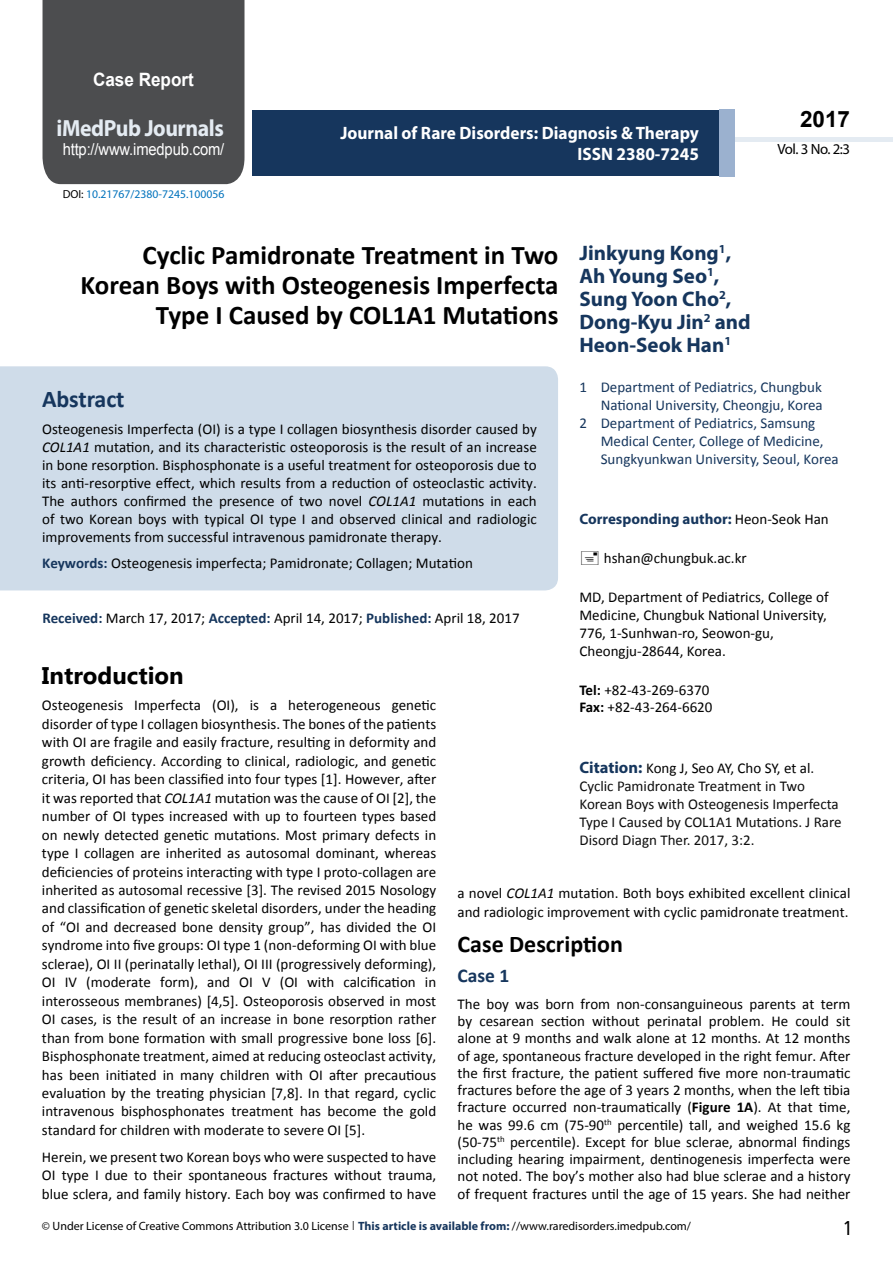
<style>
.page{position:relative;width:893px;height:1263px;background:#fff}
.page>*{position:absolute;margin:0;border:0;box-sizing:border-box;transform-origin:0 0}
.t1{font:700 27px/29.7px "Calibri";color:#000;text-align:right}
.t2{font:25.5px "Tunga";color:#000}
.t3{font:700 24px "Calibri";color:#000}
.t4{font:700 24px "Segoe UI";color:#000}
.t5{font:700 24px "Calibri";letter-spacing:-.005em;color:#16365d}
.t6{font:700 23.4px "Myriad Pro";letter-spacing:-.02em;color:#e4ebf2;scale:.93 1}
.t7{font:700 22.5px "Arial";color:#000}
.t8{font:700 21px/23.1px "Myriad Pro";color:#16365d}
.t9{font:700 19.5px "Calibri";color:#16365d}
.t10{font:700 18.45px "Arial";color:#fff;scale:.93 1}
.t11{font:700 18px/21.6px "Myriad Pro";color:#fff;text-align:right;scale:.96 1}
.t12{font:16.5px "Arial";letter-spacing:-.01em;color:#fff;scale:.89 1}
.t13{font:15px/18.5px "Calibri";color:#000;text-align:justify}
.t14{font:15px "Calibri";color:#16365d}
.t15{font:15px/18px "Calibri";color:#0d0d0d}
.t16{font:700 15px "Myriad Pro";color:#16365d}
.t17{font:14.85px "Myriad Pro";color:#000}
.t18{font:12px "Myriad Pro";color:#000}
.t19{font:11.7px "Myriad Pro";color:#0072bc}
.s1{color:#000}
.s2{font-style:italic}
.s3{font-weight:700;color:#16365d}
.s4{font-family:"Calibri";font-weight:400;color:#000}
.s5{font-weight:700}
.s6{font-family:"Myriad Pro";font-weight:700;font-size:16.5px;color:#16365d}
.s7{font-family:"Tunga"}
</style>
<div class="page">
<div style="left:43px;top:0;width:201px;height:184px;background:#4c4d4f"></div>
<hr style="left:734px;top:137px;width:159px;height:4px;background:#e4ebf2">
<div style="left:252px;top:110px;width:469px;height:66px;background:#16365d"></div>
<div style="left:720px;top:109px;width:15px;height:67px;background:#9bb1cf"></div>
<div style="left:0;top:366px;width:558px;height:224px;background:#cfdce9"></div>
<p class="t10" style="left:93px;top:67px;width:110px">Case Report</p>
<h3 class="t6" style="left:57px;top:113px;width:181px">iMedPub Journals</h3>
<p class="t12" style="left:63px;top:138px;width:183px">http://www.imedpub.com/</p>
<p class="t19" style="left:63px;top:187px;width:163px"><span class="s1">DOI:</span> 10.21767/2380-7245.100056</p>
<p class="t11" style="left:340px;top:121px;width:375px">Journal of Rare Disorders: Diagnosis &amp; Therapy<br>ISSN 2380-7245</p>
<h3 class="t7" style="left:800px;top:104px;width:52px">2017</h3>
<p class="t17" style="left:778px;top:140px;width:74px">Vol. 3 No. 2:3</p>
<h3 class="t8" style="left:579px;top:241px;width:173px">Jinkyung Kong<sup>1</sup>,<br>Ah Young Seo<sup>1</sup>,<br>Sung Yoon Cho<sup>2</sup>,<br>Dong-Kyu Jin<sup>2</sup> and<br>Heon-Seok Han<sup>1</sup></h3>
<p class="t14" style="left:579px;top:377px;width:244px">1 Department of Pediatrics, Chungbuk</p>
<p class="t14" style="left:601px;top:395px;width:224px">National University, Cheongju, Korea</p>
<p class="t14" style="left:579px;top:413px;width:237px">2 Department of Pediatrics, Samsung</p>
<p class="t14" style="left:601px;top:431px;width:224px">Medical Center, College of Medicine,</p>
<p class="t14" style="left:601px;top:449px;width:239px">Sungkyunkwan University, Seoul, Korea</p>
<h1 class="t1" style="left:81px;top:241px;width:479px">Cyclic Pamidronate Treatment in Two<br>Korean Boys with Osteogenesis Imperfecta<br>Type I Caused by COL1A1 Mutations</h1>
<h3 class="t5" style="left:42px;top:384px;width:84px">Abstract</h3>
<p class="t13" style="left:42px;top:420px;width:496px;line-height:18px">Osteogenesis Imperfecta (OI) is a type I collagen biosynthesis disorder caused by <span class="s2">COL1A1</span> mutation, and its characteristic osteoporosis is the result of an increase in bone resorption. Bisphosphonate is a useful treatment for osteoporosis due to its anti-resorptive effect, which results from a reduction of osteoclastic activity.<br>The authors confirmed the presence of two novel <span class="s2">COL1A1</span> mutations in each of two Korean boys with typical OI type I and observed clinical and radiologic improvements from successful intravenous pamidronate therapy.</p>
<p class="t13" style="left:42px;top:554px;width:432px"><span class="s3">Keywords:</span> Osteogenesis imperfecta; Pamidronate; Collagen; Mutation</p>
<p class="t16" style="left:579px;top:509px;width:251px">Corresponding author: <span class="s4">Heon-Seok Han</span></p>
<p class="t13" style="left:604px;top:549px;width:144px">hshan@chungbuk.ac.kr</p>
<p class="t13" style="left:579px;top:588px;width:251px;line-height:18px;text-align:left">MD, Department of Pediatrics, College of Medicine, Chungbuk National University, 776, 1-Sunhwan-ro, Seowon-gu, Cheongju-28644, Korea.</p>
<p class="t13" style="left:579px;top:682px;width:135px;line-height:16.5px"><span class="s5">Tel:</span> +82-43-269-6370<br><span class="s5">Fax:</span> +82-43-264-6620</p>
<p class="t13" style="left:43px;top:609px;width:479px"><span class="s3">Received:</span> March 17, 2017; <span class="s3">Accepted:</span> April 14, 2017; <span class="s3">Published:</span> April 18, 2017</p>
<h3 class="t4" style="left:42px;top:658px;width:143px">Introduction</h3>
<p class="t13" style="left:42px;top:696px;width:396px">Osteogenesis Imperfecta (OI), is a heterogeneous genetic disorder of type I collagen biosynthesis. The bones of the patients with OI are fragile and easily fracture, resulting in deformity and growth deficiency. According to clinical, radiologic, and genetic criteria, OI has been classified into four types [1]. However, after it was reported that <span class="s2">COL1A1</span> mutation was the cause of OI [2], the number of OI types increased with up to fourteen types based on newly detected genetic mutations. Most primary defects in type I collagen are inherited as autosomal dominant, whereas deficiencies of proteins interacting with type I proto-collagen are inherited as autosomal recessive [3]. The revised 2015 Nosology and classification of genetic skeletal disorders, under the heading of “OI and decreased bone density group”, has divided the OI syndrome into five groups: OI type 1 (non-deforming OI with blue sclerae), OI II (perinatally lethal), OI III (progressively deforming), OI IV (moderate form), and OI V (OI with calcification in interosseous membranes) [4,5]. Osteoporosis observed in most OI cases, is the result of an increase in bone resorption rather than from bone formation with small progressive bone loss [6].<br>Bisphosphonate treatment, aimed at reducing osteoclast activity, has been initiated in many children with OI after precautious evaluation by the treating physician [7,8]. In that regard, cyclic intravenous bisphosphonates treatment has become the gold standard for children with moderate to severe OI [5].</p>
<p class="t13" style="left:42px;top:1148px;width:396px">Herein, we present two Korean boys who were suspected to have OI type I due to their spontaneous fractures without trauma, blue sclera, and family history. Each boy was confirmed to have</p>
<p class="t15" style="left:579px;top:759px;width:264px"><span class="s6">Citation:</span> <span class="s1">Kong J, Seo AY, Cho SY, et al</span>.<br>Cyclic Pamidronate Treatment in Two Korean Boys with Osteogenesis Imperfecta Type I Caused by COL1A1 Mutations. J Rare Disord Diagn Ther. 2017, 3:2.</p>
<p class="t13" style="left:458px;top:884px;width:394px">a novel <span class="s2">COL1A1</span> mutation. Both boys exhibited excellent clinical and radiologic improvement with cyclic pamidronate treatment.</p>
<h3 class="t3" style="left:458px;top:928px;width:167px">Case Description</h3>
<h3 class="t9" style="left:458px;top:963px;width:53px">Case 1</h3>
<p class="t13" style="left:458px;top:995px;width:394px;line-height:17.4px">The boy was born from non-consanguineous parents at term by cesarean section without perinatal problem. He could sit alone at 9 months and walk alone at 12 months. At 12 months of age, spontaneous fracture developed in the right femur. After the first fracture, the patient suffered five more non-traumatic fractures before the age of 3 years 2 months, when the left tibia fracture occurred non-traumatically (<span class="s5">Figure 1A</span>). At that time, he was 99.6 cm (75-90<sup>th</sup> percentile) tall, and weighed 15.6 kg (50-75<sup>th</sup> percentile). Except for blue sclerae, abnormal findings including hearing impairment, dentinogenesis imperfecta were not noted. The boy’s mother also had blue sclerae and a history of frequent fractures until the age of 15 years. She had neither</p>
<p class="t18" style="left:42px;top:1218px;width:651px">© Under License of Creative Commons Attribution 3.0 License <span class="s7">|</span> <span class="s3">This article is available from:</span> //www.raredisorders.imedpub.com/</p>
<h2 class="t2" style="left:844px;top:1211px;width:9px">1</h2>
</div>
